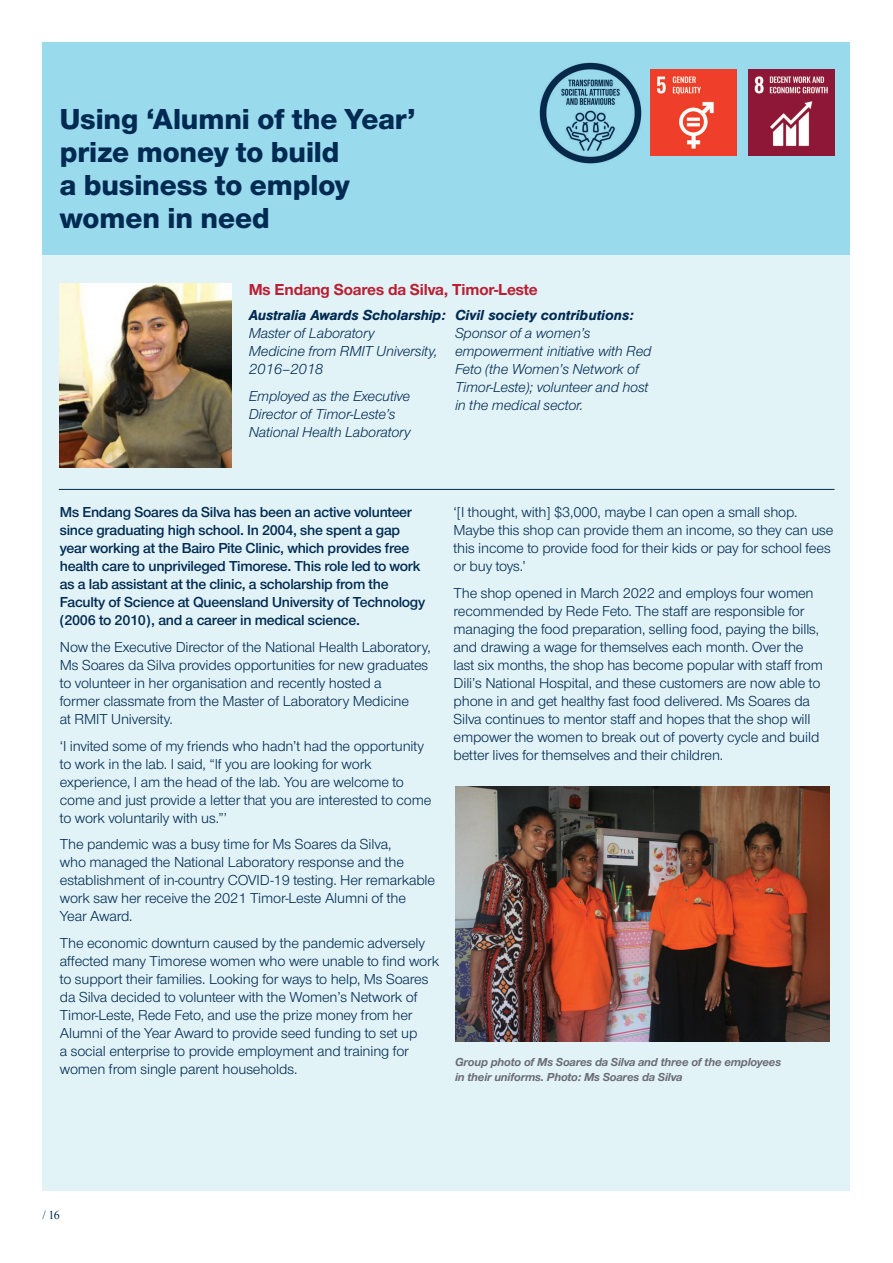
<style>
.page{position:relative;width:893px;height:1263px;background:#fff}
.page>*{position:absolute;margin:0;border:0;box-sizing:border-box;transform-origin:0 0}
.Profile_head{font:800 30px/33px "Nimbus Sans Novus T";color:#002a51}
.Profile_Name{font:700 16.5px "Nimbus San Nov";letter-spacing:-.01em;color:#ba1f33}
.AA_Body{font:15px/18px "Nimbus San Nov";letter-spacing:-.01em;color:#002a51}
.AA_Body-2{font:15px/18px "Nimbus San Nov Sem Bol";letter-spacing:-.02em;color:#002a51}
.AA_Body-3{font:italic 15px/18px "Nimbus San Nov";letter-spacing:-.01em;color:#002a51}
.t1{font:italic 700 12px/15px "Nimbus Sans Novus T";letter-spacing:-.01em;color:#696b73}
.t2{font:12px "Times New Roman";color:#002a51}
.s1{font-family:"Nimbus San";font-weight:700}
</style>
<div class="page">
<div style="left:43px;top:43px;width:807px;height:1148px;background:#e2f3f8"></div>
<div style="left:43px;top:43px;width:807px;height:212px;background:#9adaed"></div>
<img style="left:60px;top:284px;width:172px;height:184px">
<hr style="left:59px;top:489px;width:775px;height:1px;background:#002a51">
<img style="left:539px;top:62px;width:103px;height:102px">
<img style="left:748px;top:70px;width:86px;height:86px">
<img style="left:651px;top:70px;width:86px;height:86px">
<img style="left:455px;top:787px;width:374px;height:255px">
<p class="Profile_head" style="left:60px;top:102px;width:357px">Using ‘Alumni of the Year’ prize money to build<br>a business to employ women in need</p>
<p class="Profile_Name" style="left:249px;top:280px;width:290px">Ms Endang Soares da Silva, Timor-Leste</p>
<p class="AA_Body-3" style="left:249px;top:305px;width:199px"><span class="s1">Australia Awards Scholarship:<br></span>Master of Laboratory<br>Medicine from RMIT University,<br>2016–2018</p>
<p class="AA_Body-3" style="left:249px;top:386px;width:163px">Employed as the Executive<br>Director of Timor-Leste’s<br>National Health Laboratory</p>
<p class="AA_Body-3" style="left:455px;top:305px;width:198px"><span class="s1">Civil society contributions:<br></span>Sponsor of a women’s empowerment initiative with Red<br>Feto (the Women’s Network of<br>Timor-Leste); volunteer and host in the medical sector.</p>
<p class="AA_Body-2" style="left:60px;top:503px;width:367px">Ms Endang Soares da Silva has been an active volunteer since graduating high school. In 2004, she spent a gap year working at the Bairo Pite Clinic, which provides free health care to unprivileged Timorese. This role led to work as a lab assistant at the clinic, a scholarship from the Faculty of Science at Queensland University of Technology (2006 to 2010), and a career in medical science.</p>
<p class="AA_Body" style="left:60px;top:638px;width:372px">Now the Executive Director of the National Health Laboratory, Ms Soares da Silva provides opportunities for new graduates to volunteer in her organisation and recently hosted a<br>former classmate from the Master of Laboratory Medicine<br>at RMIT University.</p>
<p class="AA_Body" style="left:60px;top:737px;width:373px">‘I invited some of my friends who hadn’t had the opportunity to work in the lab. I said, “If you are looking for work experience, I am the head of the lab. You are welcome to come and just provide a letter that you are interested to come to work voluntarily with us.”’</p>
<p class="AA_Body" style="left:60px;top:835px;width:377px">The pandemic was a busy time for Ms Soares da Silva,<br>who managed the National Laboratory response and the establishment of in-country COVID-19 testing. Her remarkable work saw her receive the 2021 Timor-Leste Alumni of the Year Award.</p>
<p class="AA_Body" style="left:60px;top:934px;width:381px">The economic downturn caused by the pandemic adversely affected many Timorese women who were unable to find work to support their families. Looking for ways to help, Ms Soares da Silva decided to volunteer with the Women’s Network of Timor-Leste, Rede Feto, and use the prize money from her Alumni of the Year Award to provide seed funding to set up<br>a social enterprise to provide employment and training for women from single parent households.</p>
<p class="AA_Body" style="left:454px;top:504px;width:381px">‘[I thought, with] $3,000, maybe I can open a small shop.<br>Maybe this shop can provide them an income, so they can use this income to provide food for their kids or pay for school fees or buy toys.’</p>
<p class="AA_Body" style="left:454px;top:584px;width:371px">The shop opened in March 2022 and employs four women recommended by Rede Feto. The staff are responsible for managing the food preparation, selling food, paying the bills, and drawing a wage for themselves each month. Over the last six months, the shop has become popular with staff from Dili’s National Hospital, and these customers are now able to phone in and get healthy fast food delivered. Ms Soares da Silva continues to mentor staff and hopes that the shop will empower the women to break out of poverty cycle and build better lives for themselves and their children.</p>
<p class="t1" style="left:455px;top:1054px;width:328px">Group photo of Ms Soares da Silva and three of the employees in their uniforms. Photo: Ms Soares da Silva</p>
<p class="t2" style="left:43px;top:1207px;width:19px">/ 16</p>
</div>
